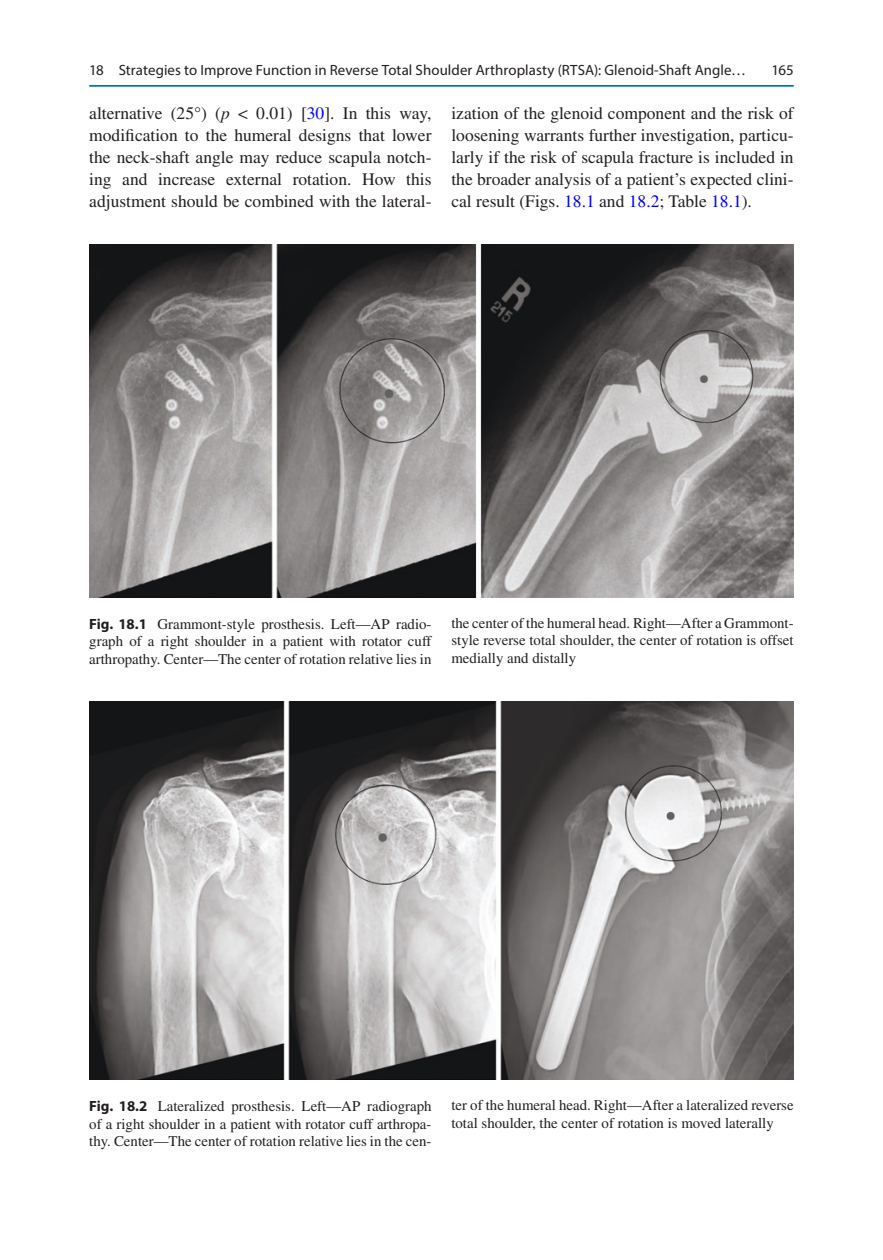
<style>
.page{position:relative;width:883px;height:1260px;background:#fff}
.page>*{position:absolute;margin:0;border:0;box-sizing:border-box;transform-origin:0 0}
.Text{font:17.5px/21.9px "Times LT Std";color:#231f20;text-align:justify}
.t1{font:14.88px/17.5px "Times LT Std";color:#231f20;text-align:justify}
.t2{font:14.88px "Myriad Pro";letter-spacing:.005em;color:#231f20}
.s1{font-style:italic}
.s2{color:#00f}
.s3{font-family:"Myriad Pro";font-weight:700}
</style>
<div class="page">
<img style="left:90px;top:245px;width:703px;height:352px">
<img style="left:90px;top:701px;width:703px;height:379px">
<hr style="left:89px;top:85px;width:705px;height:2px;background:#0073bc">
<p class="t2" style="left:89px;top:61px;width:658px">18 Strategies to Improve Function in Reverse Total Shoulder Arthroplasty (RTSA): Glenoid-Shaft Angle…</p>
<p class="t2" style="left:772px;top:61px;width:24px">165</p>
<p class="Text" style="left:89px;top:102px;width:344px">alternative (25°) (<span class="s1">p</span> &lt; 0.01) [<span class="s2">30</span>]. In this way, modification to the humeral designs that lower the neck-shaft angle may reduce scapula notch&shy;ing and increase external rotation. How this adjustment should be combined with the lateral-</p>
<p class="Text" style="left:451px;top:102px;width:344px">ization of the glenoid component and the risk of loosening warrants further investigation, particu&shy;larly if the risk of scapula fracture is included in the broader analysis of a patient’s expected clini&shy;cal result (Figs. <span class="s2">18.1</span> and <span class="s2">18.2</span>; Table <span class="s2">18.1</span>).</p>
<p class="t1" style="left:89px;top:615px;width:344px"><span class="s3">Fig. 18.1</span> Grammont-style prosthesis. Left—AP radio&shy;graph of a right shoulder in a patient with rotator cuff arthropathy. Center—The center of rotation relative lies in</p>
<p class="t1" style="left:451px;top:614px;width:344px">the center of the humeral head. Right—After a Grammont&shy;style reverse total shoulder, the center of rotation is offset medially and distally</p>
<p class="t1" style="left:89px;top:1098px;width:344px"><span class="s3">Fig. 18.2</span> Lateralized prosthesis. Left—AP radiograph of a right shoulder in a patient with rotator cuff arthropa&shy;thy. Center—The center of rotation relative lies in the cen-</p>
<p class="t1" style="left:451px;top:1097px;width:344px">ter of the humeral head. Right—After a lateralized reverse total shoulder, the center of rotation is moved laterally</p>
</div>
